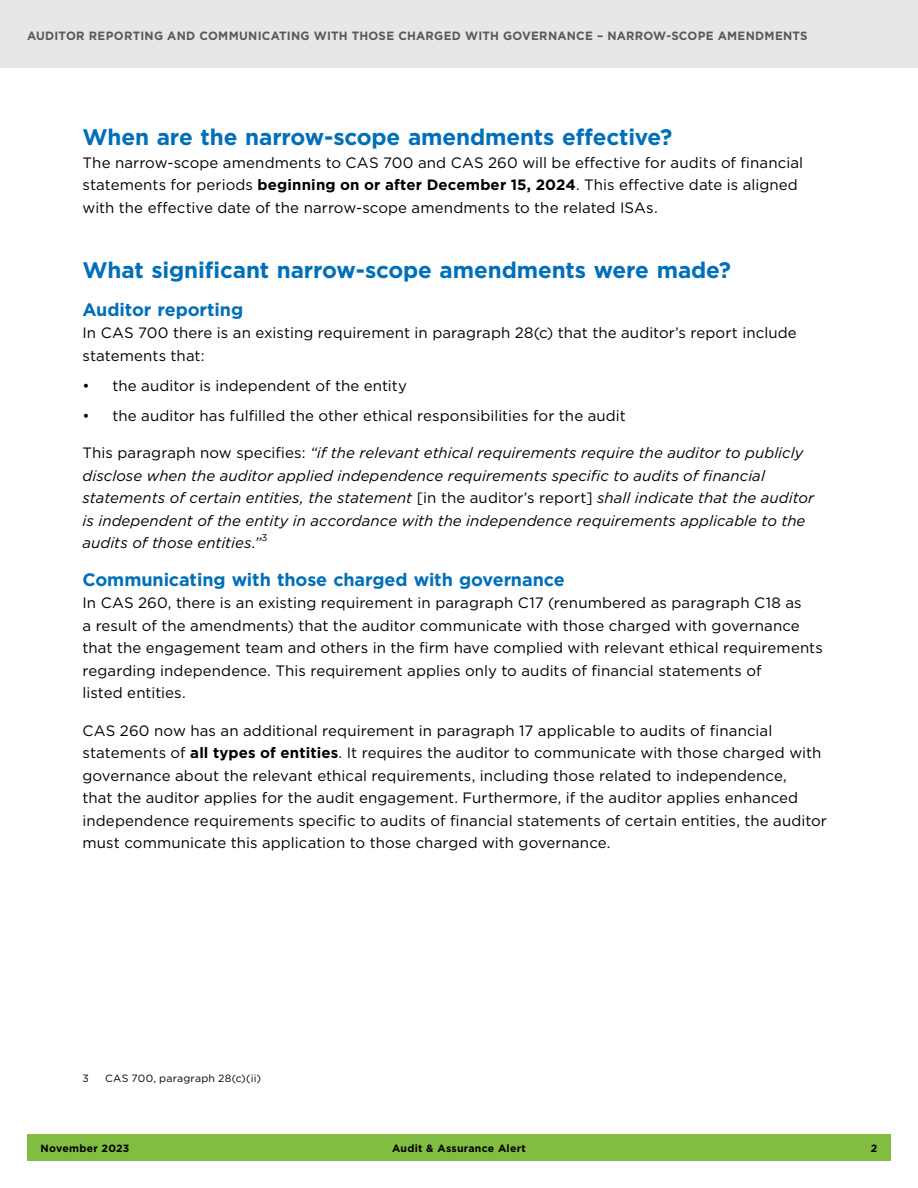
<style>
.page{position:relative;width:918px;height:1188px;background:#fff}
.page>*{position:absolute;margin:0;border:0;box-sizing:border-box;transform-origin:0 0}
.CPA_head1{font:700 22.5px "Gotham";letter-spacing:-.005em;color:#006fba}
.CPA_head2{font:700 18px "Gotham";letter-spacing:-.005em;color:#006fba}
.CPA__para1{font:15px/22.5px "Gotham";letter-spacing:.005em;color:#000}
.CPA__body{font:15px/22.5px "Gotham";letter-spacing:.005em;color:#000}
.CPA__body-2{font:italic 15px/22.5px "Gotham";letter-spacing:.005em;color:#000}
.t1{font:700 12px "Gotham";letter-spacing:.02em;color:#58595b}
.t2{font:700 10.5px "Gotham";letter-spacing:.025em;color:#000}
.CPA__body-3{font:10.5px "Gotham";letter-spacing:.025em;color:#000}
.CPA__body-4{font:9.75px "Gotham";color:#000}
.s1{font-weight:700}
.s2{font-style:normal}
</style>
<div class="page">
<div style="left:27px;top:1134px;width:864px;height:27px;background:#81bd41"></div>
<div style="left:0;top:0;width:918px;height:68px;background:#e6e7e8"></div>
<p class="t1" style="left:27px;top:28px;width:782px">AUDITOR REPORTING AND COMMUNICATING WITH THOSE CHARGED WITH GOVERNANCE – NARROW-SCOPE AMENDMENTS</p>
<h1 class="CPA_head1" style="left:82px;top:123px;width:591px">When are the narrow-scope amendments effective?</h1>
<p class="CPA__para1" style="left:82px;top:151px;width:722px">The narrow-scope amendments to CAS 700 and CAS 260 will be effective for audits of financial statements for periods <span class="s1">beginning on or after December 15, 2024</span>. This effective date is aligned with the effective date of the narrow-scope amendments to the related ISAs.</p>
<h1 class="CPA_head1" style="left:82px;top:255px;width:650px">What significant narrow-scope amendments were made?</h1>
<h2 class="CPA_head2" style="left:82px;top:298px;width:162px">Auditor reporting</h2>
<p class="CPA__para1" style="left:82px;top:321px;width:716px">In CAS 700 there is an existing requirement in paragraph 28(c) that the auditor’s report include statements that:</p>
<p class="CPA__body" style="left:82px;top:374px;width:326px">• the auditor is independent of the entity</p>
<p class="CPA__body" style="left:82px;top:404px;width:545px">• the auditor has fulfilled the other ethical responsibilities for the audit</p>
<p class="CPA__body-2" style="left:82px;top:441px;width:733px"><span class="s2">This paragraph now specifies:</span> “if the relevant ethical requirements require the auditor to publicly disclose when the auditor applied independence requirements specific to audits of financial statements of certain entities, the statement <span class="s2">[in the auditor’s report]</span> shall indicate that the auditor is independent of the entity in accordance with the independence requirements applicable to the audits of those entities<span class="s2">.</span>”</p>
<p class="CPA__body-4" style="left:261px;top:531px;width:7px">3</p>
<h2 class="CPA_head2" style="left:82px;top:568px;width:484px">Communicating with those charged with governance</h2>
<p class="CPA__para1" style="left:82px;top:591px;width:742px">In CAS 260, there is an existing requirement in paragraph C17 (renumbered as paragraph C18 as<br>a result of the amendments) that the auditor communicate with those charged with governance that the engagement team and others in the firm have complied with relevant ethical requirements regarding independence. This requirement applies only to audits of financial statements of<br>listed entities.</p>
<p class="CPA__body" style="left:82px;top:719px;width:746px">CAS 260 now has an additional requirement in paragraph 17 applicable to audits of financial statements of <span class="s1">all types of entities</span>. It requires the auditor to communicate with those charged with governance about the relevant ethical requirements, including those related to independence,<br>that the auditor applies for the audit engagement. Furthermore, if the auditor applies enhanced independence requirements specific to audits of financial statements of certain entities, the auditor must communicate this application to those charged with governance.</p>
<p class="CPA__body-3" style="left:82px;top:1072px;width:8px">3</p>
<p class="CPA__body-3" style="left:105px;top:1072px;width:158px">CAS 700, paragraph 28(c)(ii)</p>
<p class="t2" style="left:40px;top:1141px;width:90px">November 2023</p>
<p class="t2" style="left:392px;top:1141px;width:135px">Audit &amp; Assurance Alert</p>
<p class="t2" style="left:871px;top:1141px;width:8px">2</p>
</div>
